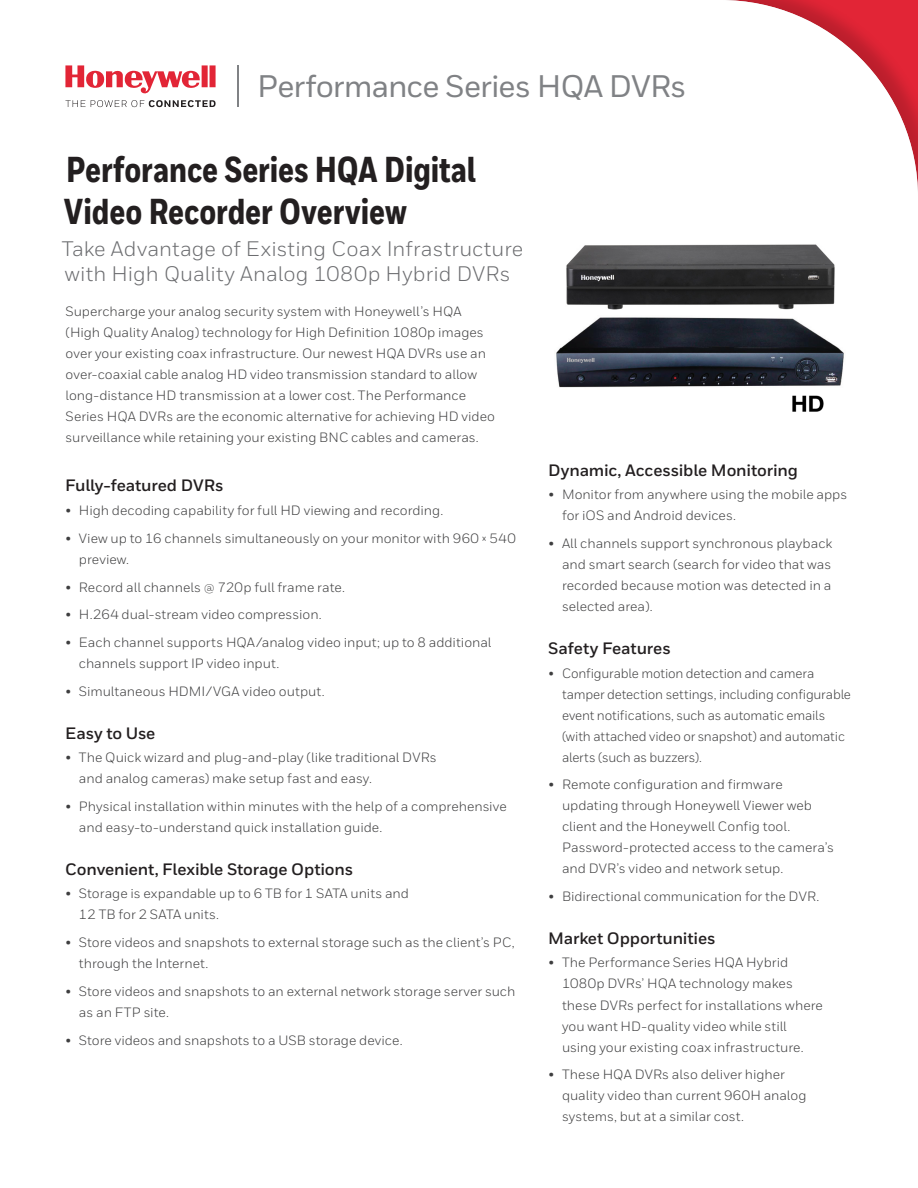
<style>
.page{position:relative;width:918px;height:1188px;background:#fff}
.page>*{position:absolute;margin:0;border:0;box-sizing:border-box;transform-origin:0 0}
.t1{font:800 36px/42px "Honeywell Cond";letter-spacing:-.005em;color:#231f20}
.t2{font:500 31.2px "Honeywell Sans";letter-spacing:-.03em;color:#808285}
.t3{font:21px/25.5px "Honeywell Sans";letter-spacing:.01em;color:#6c6d70}
.t4{font:700 16.5px "Honeywell Sans";letter-spacing:-.01em;color:#231f20}
.t5{font:13.5px/21px "Honeywell Sans";color:#3e3e3f}
.t6{font:13.5px/21px "Honeywell Sans";color:#3e3e3f;scale:.96 1}
.s1{font-family:"Honeywell Cond"}
</style>
<div class="page">
<svg style="left:65px;top:65px;width:151px;height:29px"></svg>
<svg style="left:65px;top:100px;width:151px;height:7px"></svg>
<hr style="left:237px;top:65px;width:2px;height:42px;background:#808285">
<img style="left:566px;top:244px;width:269px;height:66px">
<img style="left:556px;top:317px;width:288px;height:71px">
<img style="left:792px;top:395px;width:32px;height:17px">
<h2 class="t2" style="left:257px;top:68px;width:431px">Performance Series HQA DVRs</h2>
<h1 class="t1" style="left:64px;top:149px;width:413px">Perforance Series HQA Digital<br>Video Recorder Overview</h1>
<h3 class="t3" style="left:62px;top:236px;width:463px">Take Advantage of Existing Coax Infrastructure with High Quality Analog 1080p Hybrid DVRs</h3>
<p class="t5" style="left:65px;top:301px;width:431px">Supercharge your analog security system with Honeywell’s HQA (High Quality Analog) technology for High Definition 1080p images over your existing coax infrastructure. Our newest HQA DVRs use an over-coaxial cable analog HD video transmission standard to allow long-distance HD transmission at a lower cost. The Performance Series HQA DVRs are the economic alternative for achieving HD video surveillance while retaining your existing BNC cables and cameras.</p>
<p class="t4" style="left:65px;top:476px;width:160px">Fully-featured DVRs</p>
<p class="t5" style="left:65px;top:500px;width:379px">• High decoding capability for full HD viewing and recording.</p>
<p class="t5" style="left:79px;top:528px;width:438px;text-indent:-14px">• View up to 16 channels simultaneously on your monitor with 960 <span class="s1">×</span> 540 preview.</p>
<p class="t5" style="left:65px;top:576px;width:281px">• Record all channels @ 720p full frame rate.</p>
<p class="t5" style="left:65px;top:604px;width:258px">• H.264 dual-stream video compression.</p>
<p class="t5" style="left:79px;top:632px;width:414px;text-indent:-14px">• Each channel supports HQA/analog video input; up to 8 additional channels support IP video input.</p>
<p class="t5" style="left:65px;top:681px;width:261px">• Simultaneous HDMI/VGA video output.</p>
<p class="t4" style="left:65px;top:723px;width:92px">Easy to Use</p>
<p class="t5" style="left:79px;top:747px;width:359px;text-indent:-14px">• The Quick wizard and plug-and-play (like traditional DVRs and analog cameras) make setup fast and easy.</p>
<p class="t5" style="left:79px;top:796px;width:429px;text-indent:-13px">• Physical installation within minutes with the help of a comprehensive and easy-to-understand quick installation guide.</p>
<p class="t4" style="left:65px;top:859px;width:290px">Convenient, Flexible Storage Options</p>
<p class="t5" style="left:79px;top:883px;width:332px;text-indent:-13px">• Storage is expandable up to 6 TB for 1 SATA units and<br>12 TB for 2 SATA units.</p>
<p class="t5" style="left:79px;top:932px;width:437px;text-indent:-13px">• Store videos and snapshots to external storage such as the client’s PC, through the Internet.</p>
<p class="t5" style="left:79px;top:981px;width:438px;text-indent:-14px">• Store videos and snapshots to an external network storage server such as an FTP site.</p>
<p class="t5" style="left:65px;top:1030px;width:339px">• Store videos and snapshots to a USB storage device.</p>
<p class="t4" style="left:548px;top:460px;width:251px">Dynamic, Accessible Monitoring</p>
<p class="t5" style="left:562px;top:484px;width:287px;text-indent:-14px">• Monitor from anywhere using the mobile apps for iOS and Android devices.</p>
<p class="t5" style="left:562px;top:533px;width:272px;text-align:justify;text-indent:-14px">• All channels support synchronous playback and smart search (search for video that was recorded because motion was detected in a selected area).</p>
<p class="t4" style="left:548px;top:638px;width:124px">Safety Features</p>
<p class="t6" style="left:562px;top:662px;width:303px;text-indent:-14px">• Configurable motion detection and camera tamper detection settings, including configurable event notifications, such as automatic emails (with attached video or snapshot) and automatic alerts (such as buzzers).</p>
<p class="t5" style="left:562px;top:774px;width:273px;text-indent:-14px">• Remote configuration and firmware updating through Honeywell Viewer web client and the Honeywell Config tool.<br>Password-protected access to the camera’s and DVR’s video and network setup.</p>
<p class="t5" style="left:549px;top:886px;width:272px">• Bidirectional communication for the DVR.</p>
<p class="t4" style="left:548px;top:928px;width:169px">Market Opportunities</p>
<p class="t5" style="left:562px;top:952px;width:262px;text-indent:-14px">• The Performance Series HQA Hybrid 1080p DVRs’ HQA technology makes these DVRs perfect for installations where you want HD-quality video while still using your existing coax infrastructure.</p>
<p class="t5" style="left:562px;top:1064px;width:246px;text-indent:-14px">• These HQA DVRs also deliver higher quality video than current 960H analog systems, but at a similar cost.</p>
</div>
